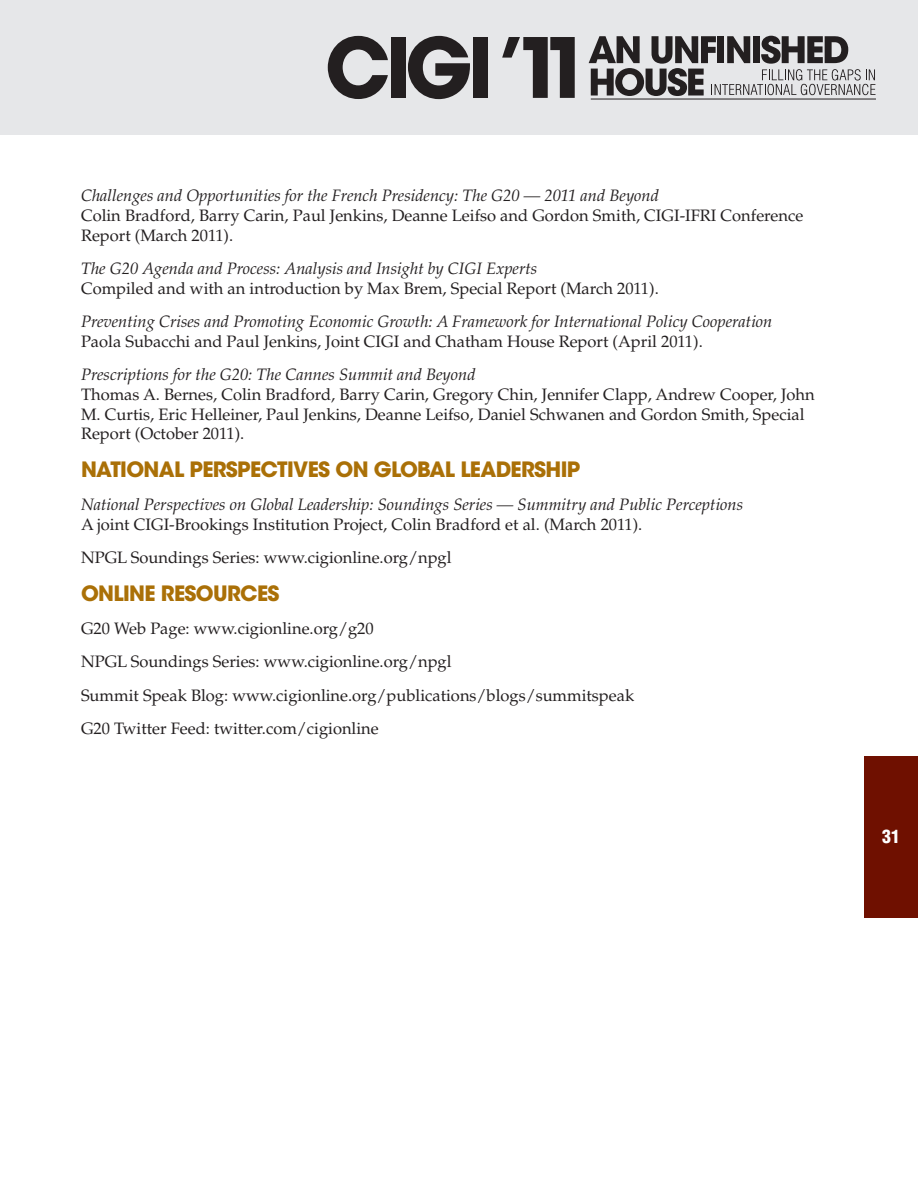
<style>
.page{position:relative;width:918px;height:1188px;background:#fff}
.page>*{position:absolute;margin:0;border:0;box-sizing:border-box;transform-origin:0 0}
.t1{font:700 21px "ITC Avant Garde Std";letter-spacing:-.03em;color:#aa7007}
.t2{font:900 condensed 18px "Helvetica LT Std";color:#fff}
.t3{font:16.5px/33.3px "Palatino LT Std";color:#231f20}
.t4{font:italic 16.5px "Palatino LT Std";color:#231f20}
</style>
<div class="page">
<div style="left:864px;top:756px;width:54px;height:162px;background:#6f1000"></div>
<div style="left:0;top:0;width:918px;height:135px;background:#e6e7e9"></div>
<hr style="left:591px;top:99px;width:285px;height:1px;background:#231f20">
<svg style="left:589px;top:36px;width:287px;height:60px"></svg>
<svg style="left:328px;top:36px;width:60px;height:63px"></svg>
<div style="left:391px;top:37px;width:15px;height:61px;background:#231f20"></div>
<svg style="left:408px;top:36px;width:62px;height:63px"></svg>
<div style="left:473px;top:37px;width:15px;height:61px;background:#231f20"></div>
<svg style="left:502px;top:37px;width:73px;height:61px"></svg>
<p class="t4" style="left:81px;top:186px;width:580px">Challenges and Opportunities for the French Presidency: The G20 — 2011 and Beyond</p>
<p class="t3" style="left:81px;top:206px;width:724px;line-height:19.8px">Colin Bradford, Barry Carin, Paul Jenkins, Deanne Leifso and Gordon Smith, CIGI-IFRI Conference<br>Report (March 2011).</p>
<p class="t4" style="left:81px;top:259px;width:458px">The G20 Agenda and Process: Analysis and Insight by CIGI Experts</p>
<p class="t3" style="left:81px;top:272px;width:579px">Compiled and with an introduction by Max Brem, Special Report (March 2011).</p>
<p class="t4" style="left:81px;top:312px;width:693px">Preventing Crises and Promoting Economic Growth: A Framework for International Policy Cooperation</p>
<p class="t3" style="left:81px;top:325px;width:623px">Paola Subacchi and Paul Jenkins, Joint CIGI and Chatham House Report (April 2011).</p>
<p class="t4" style="left:81px;top:365px;width:396px">Prescriptions for the G20: The Cannes Summit and Beyond</p>
<p class="t3" style="left:81px;top:385px;width:735px;line-height:19.8px">Thomas A. Bernes, Colin Bradford, Barry Carin, Gregory Chin, Jennifer Clapp, Andrew Cooper, John<br>M. Curtis, Eric Helleiner, Paul Jenkins, Deanne Leifso, Daniel Schwanen and Gordon Smith, Special<br>Report (October 2011).</p>
<p class="t1" style="left:81px;top:456px;width:501px">NATIONAL PERSPECTIVES ON GLOBAL LEADERSHIP</p>
<p class="t4" style="left:81px;top:495px;width:664px">National Perspectives on Global Leadership: Soundings Series — Summitry and Public Perceptions</p>
<p class="t3" style="left:81px;top:508px;width:563px">A joint CIGI-Brookings Institution Project, Colin Bradford et al. (March 2011).<br>NPGL Soundings Series: www.cigionline.org/npgl</p>
<p class="t1" style="left:81px;top:580px;width:200px">ONLINE RESOURCES</p>
<p class="t3" style="left:81px;top:612px;width:555px">G20 Web Page: www.cigionline.org/g20<br>NPGL Soundings Series: www.cigionline.org/npgl<br>Summit Speak Blog: www.cigionline.org/publications/blogs/summitspeak G20 Twitter Feed: twitter.com/cigionline</p>
<p class="t2" style="left:882px;top:825px;width:19px">31</p>
</div>
